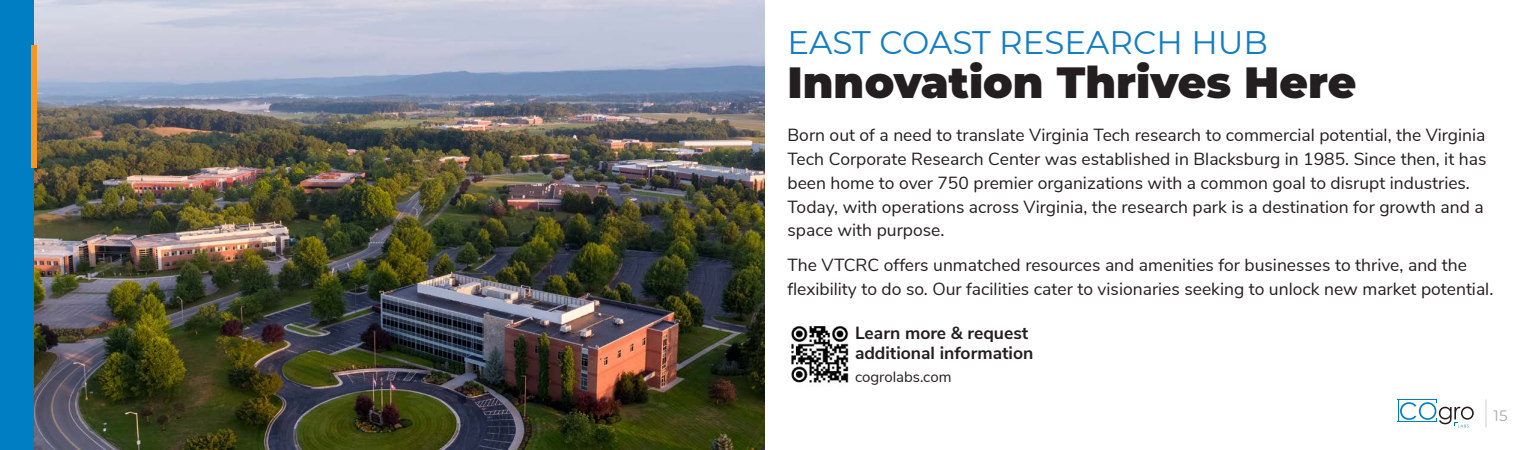
<style>
.page{position:relative;width:1530px;height:450px;background:#fff}
.page>*{position:absolute;margin:0;border:0;box-sizing:border-box;transform-origin:0 0}
.t1{font:900 43.75px "Montserrat";color:#231f20}
.t2{font:32.5px "Montserrat";color:#127ec2}
.t3{font:17.5px/23.8px "Nunito Sans";color:#231f20}
.t4{font:700 17.5px/20px "Nunito Sans";color:#231f20}
.t5{font:15px "Nunito Sans";color:#231f20}
.t6{font:15px "Montserrat";color:#a8a9ad}
</style>
<div class="page">
<svg style="left:1398px;top:399px;width:76px;height:29px"></svg>
<svg style="left:1486px;top:400px;width:1px;height:28px"></svg>
<img style="left:34px;top:0;width:731px;height:450px">
<div style="left:0;top:0;width:34px;height:450px;background:#007ec4"></div>
<div style="left:31px;top:45px;width:6px;height:123px;background:#f7951d"></div>
<img style="left:791px;top:326px;width:58px;height:57px">
<p class="t2" style="left:788px;top:20px;width:482px">EAST COAST RESEARCH HUB</p>
<p class="t1" style="left:788px;top:49px;width:570px">Innovation Thrives Here</p>
<p class="t3" style="left:788px;top:122px;width:700px">Born out of a need to translate Virginia Tech research to commercial potential, the Virginia Tech Corporate Research Center was established in Blacksburg in 1985. Since then, it has been home to over 750 premier organizations with a common goal to disrupt industries.<br>Today, with operations across Virginia, the research park is a destination for growth and a space with purpose.</p>
<p class="t3" style="left:788px;top:252px;width:707px">The VTCRC offers unmatched resources and amenities for businesses to thrive, and the flexibility to do so. Our facilities cater to visionaries seeking to unlock new market potential.</p>
<p class="t4" style="left:855px;top:322px;width:180px">Learn more &amp; request additional information</p>
<p class="t5" style="left:855px;top:366px;width:98px">cogrolabs.com</p>
<p class="t6" style="left:1494px;top:405px;width:15px">15</p>
</div>
